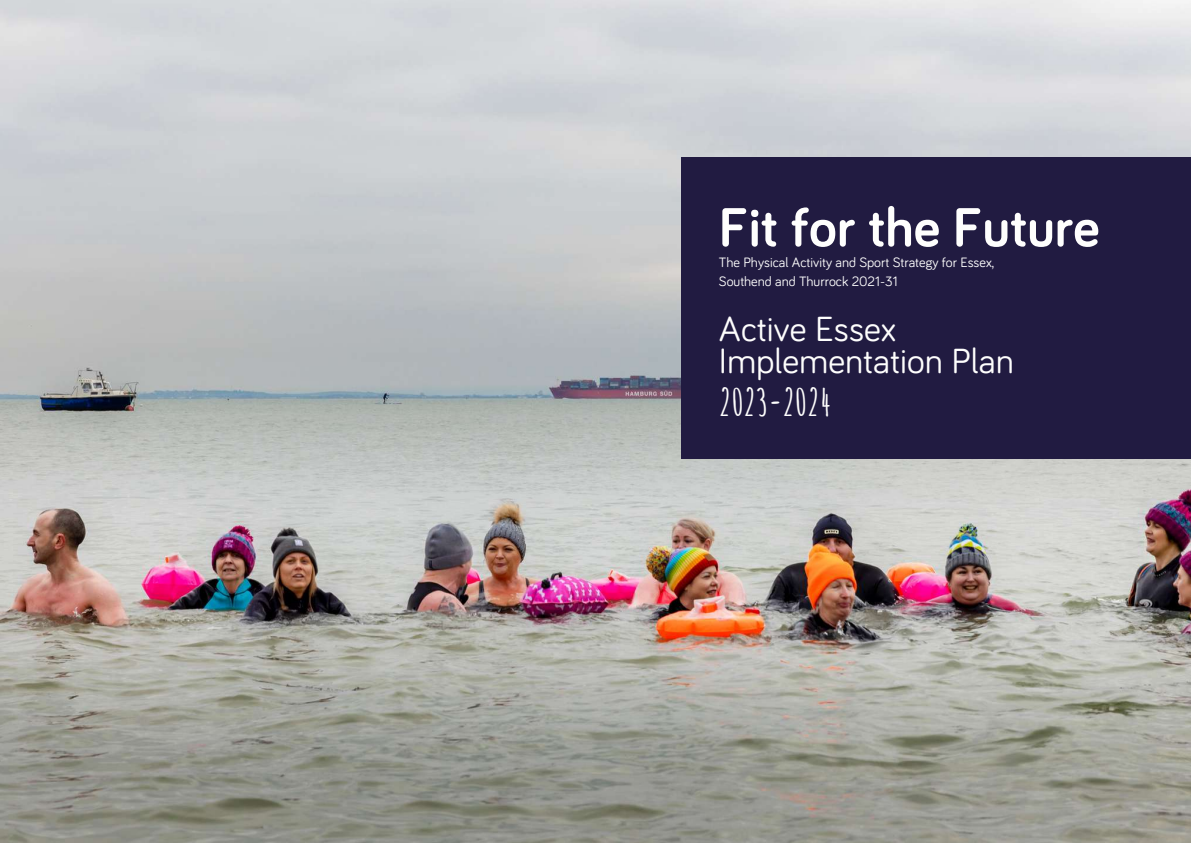
<style>
.page{position:relative;width:1191px;height:843px;background:#fff}
.page>*{position:absolute;margin:0;border:0;box-sizing:border-box;transform-origin:0 0}
.t1{font:700 56.5px "Bariol";color:#fefefd}
.t2{font:700 37px "Amatic SC";color:#fefefd}
.t3{font:36px/31.5px "Bariol";color:#fefefd}
.t4{font:14px/19.5px "Bariol";color:#fefefd}
</style>
<div class="page">
<img style="left:0;top:0;width:1190px;height:842px">
<div style="left:681px;top:156px;width:509px;height:302px;background:#211b41"></div>
<h1 class="t1" style="left:719px;top:202px;width:382px">Fit for the Future</h1>
<p class="t4" style="left:719px;top:253px;width:277px">The Physical Activity and Sport Strategy for Essex,<br>Southend and Thurrock 2021-31</p>
<h3 class="t3" style="left:719px;top:315px;width:296px">Active Essex<br>Implementation Plan</h3>
<h2 class="t2" style="left:719px;top:378px;width:114px">2023-2024</h2>
</div>
